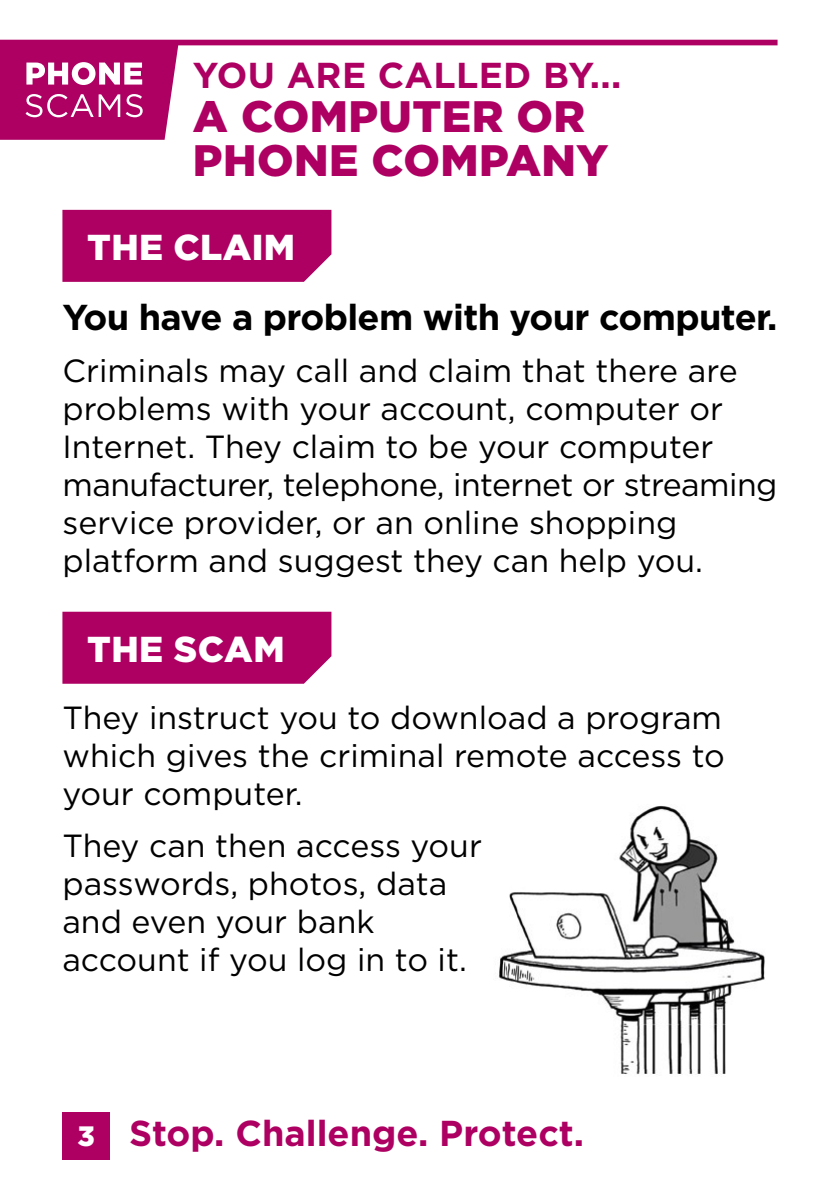
<style>
.page{position:relative;width:840px;height:1191px;background:#fff}
.page>*{position:absolute;margin:0;border:0;box-sizing:border-box;transform-origin:0 0}
.t1{font:900 44px/44px "Gotham";letter-spacing:.01em;color:#ad0062}
.t2{font:700 36px "Gotham";color:#ad0062}
.t3{font:700 36px "Gotham";letter-spacing:-.02em;color:#000}
.t4{font:900 36px "Gotham";letter-spacing:.01em;color:#fff}
.t5{font:32px/38px "Gotham";color:#000}
.t6{font:900 28px "Gotham";color:#fff}
</style>
<div class="page">
<svg style="left:0;top:40px;width:777px;height:100px"></svg>
<svg style="left:26px;top:62px;width:117px;height:55px"></svg>
<div style="left:62px;top:1112px;width:48px;height:48px;background:#ad0062"></div>
<img style="left:499px;top:806px;width:266px;height:269px">
<div style="left:62px;top:210px;width:269px;height:72px;background:#ad0062"></div>
<div style="left:62px;top:612px;width:269px;height:72px;background:#ad0062"></div>
<p class="t2" style="left:193px;top:54px;width:430px">YOU ARE CALLED BY...</p>
<h1 class="t1" style="left:193px;top:94px;width:416px">A COMPUTER OR<br>PHONE COMPANY</h1>
<p class="t4" style="left:87px;top:223px;width:209px">THE CLAIM</p>
<p class="t3" style="left:62px;top:296px;width:716px">You have a problem with your computer.</p>
<p class="t5" style="left:62px;top:351px;width:716px">Criminals may call and claim that there are problems with your account, computer or Internet. They claim to be your computer manufacturer, telephone, internet or streaming service provider, or an online shopping platform and suggest they can help you.</p>
<p class="t4" style="left:87px;top:624px;width:199px">THE SCAM</p>
<p class="t5" style="left:62px;top:698px;width:663px;text-align:justify">They instruct you to download a program which gives the criminal remote access to your computer.</p>
<p class="t5" style="left:62px;top:826px;width:421px">They can then access your passwords, photos, data and even your bank account if you log in to it.</p>
<p class="t6" style="left:77px;top:1117px;width:19px">3</p>
<p class="t2" style="left:129px;top:1112px;width:456px">Stop. Challenge. Protect.</p>
</div>
